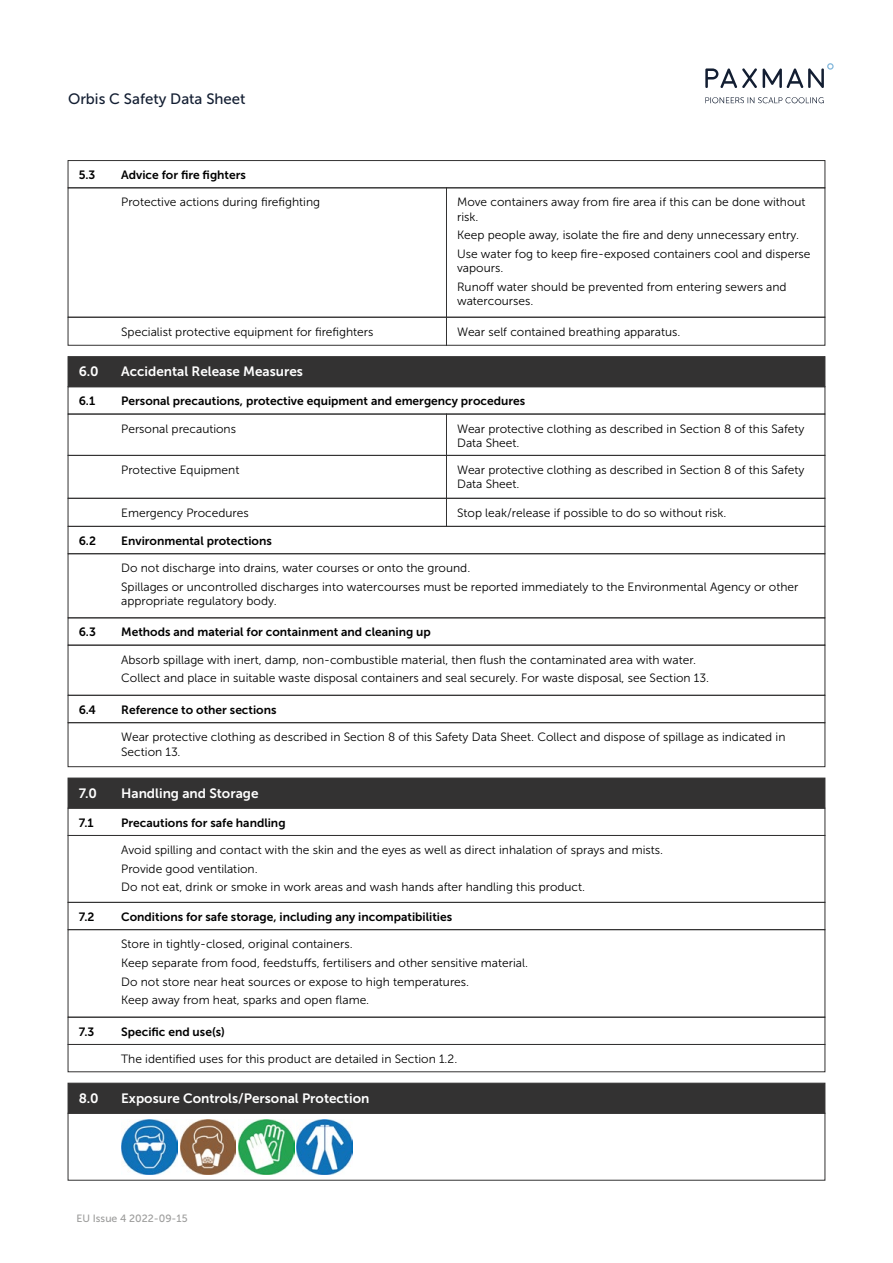
<style>
.page{position:relative;width:893px;height:1263px;background:#fff}
.page>*{position:absolute;margin:0;border:0;box-sizing:border-box;transform-origin:0 0}
.t1{font:15px "Museo Sans 500";color:#131e32}
.t2{font:13.5px "Museo Sans 700";color:#fff}
.t3{font:12px/18.6px "Museo Sans 300";color:#000}
.t4{font:12px "Museo Sans 700";color:#000}
.t5{font:10.5px "Museo Sans 500";color:#9d9d9c}
</style>
<div class="page">
<svg style="left:705px;top:68px;width:52px;height:20px"></svg>
<svg style="left:763px;top:63px;width:71px;height:25px"></svg>
<svg style="left:705px;top:97px;width:119px;height:6px"></svg>
<div style="left:68px;top:160px;width:757px;height:28px;border:1px solid #333232"></div>
<div style="left:68px;top:187px;width:379px;height:131px;border:1px solid #333232"></div>
<div style="left:68px;top:317px;width:379px;height:29px;border:1px solid #333232"></div>
<div style="left:446px;top:187px;width:379px;height:131px;border:1px solid #333232"></div>
<div style="left:446px;top:317px;width:379px;height:29px;border:1px solid #333232"></div>
<div style="left:68px;top:356px;width:757px;height:31px;background:#333232;border:1px solid #333232"></div>
<div style="left:68px;top:386px;width:757px;height:28px;border:1px solid #333232"></div>
<div style="left:68px;top:414px;width:379px;height:42px;border:1px solid #333232"></div>
<div style="left:68px;top:455px;width:379px;height:44px;border:1px solid #333232"></div>
<div style="left:446px;top:414px;width:379px;height:42px;border:1px solid #333232"></div>
<div style="left:446px;top:455px;width:379px;height:44px;border:1px solid #333232"></div>
<div style="left:68px;top:526px;width:757px;height:28px;border:1px solid #333232"></div>
<div style="left:68px;top:553px;width:757px;height:65px;border:1px solid #333232"></div>
<div style="left:68px;top:645px;width:757px;height:51px;border:1px solid #333232"></div>
<div style="left:68px;top:722px;width:757px;height:45px;border:1px solid #333232"></div>
<div style="left:68px;top:778px;width:757px;height:30px;background:#333232"></div>
<div style="left:68px;top:1083px;width:757px;height:30px;background:#333232;border:1px solid #333232"></div>
<div style="left:68px;top:808px;width:757px;height:28px;border:1px solid #333232"></div>
<div style="left:68px;top:1113px;width:757px;height:67px;border:1px solid #333232"></div>
<div style="left:68px;top:835px;width:757px;height:68px;border:1px solid #333232"></div>
<div style="left:68px;top:929px;width:757px;height:88px;border:1px solid #333232"></div>
<div style="left:68px;top:1017px;width:757px;height:28px;border:1px solid #333232"></div>
<div style="left:68px;top:1044px;width:757px;height:28px;border:1px solid #333232"></div>
<img style="left:122px;top:1119px;width:56px;height:56px">
<img style="left:180px;top:1119px;width:56px;height:56px">
<img style="left:238px;top:1119px;width:56px;height:56px">
<img style="left:297px;top:1119px;width:55px;height:56px">
<p class="t1" style="left:68px;top:90px;width:179px">Orbis C Safety Data Sheet</p>
<p class="t4" style="left:79px;top:168px;width:18px">5.3</p>
<p class="t4" style="left:121px;top:168px;width:126px">Advice for fire fighters</p>
<p class="t3" style="left:121px;top:193px;width:200px">Protective actions during firefighting</p>
<p class="t3" style="left:121px;top:322px;width:254px">Specialist protective equipment for firefighters</p>
<p class="t3" style="left:457px;top:195px;width:350px;line-height:14.4px">Move containers away from fire area if this can be done without risk.</p>
<p class="t3" style="left:457px;top:226px;width:355px">Keep people away, isolate the fire and deny unnecessary entry.<br>Use water fog to keep fire-exposed containers cool and disperse</p>
<p class="t3" style="left:457px;top:259px;width:331px">vapours.<br>Runoff water should be prevented from entering sewers and</p>
<p class="t3" style="left:457px;top:292px;width:78px">watercourses.</p>
<p class="t3" style="left:457px;top:322px;width:225px">Wear self contained breathing apparatus.</p>
<p class="t2" style="left:79px;top:364px;width:21px">6.0</p>
<p class="t2" style="left:121px;top:364px;width:183px">Accidental Release Measures</p>
<p class="t4" style="left:79px;top:394px;width:18px">6.1</p>
<p class="t4" style="left:121px;top:394px;width:405px">Personal precautions, protective equipment and emergency procedures</p>
<p class="t3" style="left:121px;top:419px;width:116px">Personal precautions</p>
<p class="t3" style="left:121px;top:461px;width:120px">Protective Equipment</p>
<p class="t3" style="left:457px;top:421px;width:349px;line-height:14.4px">Wear protective clothing as described in Section 8 of this Safety<br>Data Sheet.</p>
<p class="t3" style="left:457px;top:463px;width:349px;line-height:14.4px">Wear protective clothing as described in Section 8 of this Safety<br>Data Sheet.</p>
<p class="t3" style="left:121px;top:503px;width:129px">Emergency Procedures</p>
<p class="t4" style="left:79px;top:534px;width:19px">6.2</p>
<p class="t4" style="left:121px;top:534px;width:152px">Environmental protections</p>
<p class="t3" style="left:457px;top:503px;width:271px">Stop leak/release if possible to do so without risk.</p>
<p class="t3" style="left:121px;top:559px;width:679px">Do not discharge into drains, water courses or onto the ground.<br>Spillages or uncontrolled discharges into watercourses must be reported immediately to the Environmental Agency or other</p>
<p class="t3" style="left:121px;top:592px;width:157px">appropriate regulatory body.</p>
<p class="t4" style="left:79px;top:626px;width:19px">6.3</p>
<p class="t4" style="left:121px;top:626px;width:311px">Methods and material for containment and cleaning up</p>
<p class="t3" style="left:121px;top:650px;width:589px">Absorb spillage with inert, damp, non-combustible material, then flush the contaminated area with water.<br>Collect and place in suitable waste disposal containers and seal securely. For waste disposal, see Section 13.</p>
<p class="t4" style="left:79px;top:703px;width:19px">6.4</p>
<p class="t4" style="left:121px;top:703px;width:157px">Reference to other sections</p>
<p class="t3" style="left:121px;top:730px;width:666px;line-height:14.4px">Wear protective clothing as described in Section 8 of this Safety Data Sheet. Collect and dispose of spillage as indicated in<br>Section 13.</p>
<p class="t2" style="left:79px;top:785px;width:20px">7.0</p>
<p class="t2" style="left:121px;top:785px;width:139px">Handling and Storage</p>
<p class="t4" style="left:79px;top:816px;width:16px">7.1</p>
<p class="t4" style="left:121px;top:816px;width:166px">Precautions for safe handling</p>
<p class="t3" style="left:121px;top:841px;width:543px">Avoid spilling and contact with the skin and the eyes as well as direct inhalation of sprays and mists.<br>Provide good ventilation.<br>Do not eat, drink or smoke in work areas and wash hands after handling this product.</p>
<p class="t4" style="left:79px;top:910px;width:17px">7.2</p>
<p class="t4" style="left:121px;top:910px;width:333px">Conditions for safe storage, including any incompatibilities</p>
<p class="t3" style="left:121px;top:935px;width:408px">Store in tightly-closed, original containers.<br>Keep separate from food, feedstuffs, fertilisers and other sensitive material.<br>Do not store near heat sources or expose to high temperatures.<br>Keep away from heat, sparks and open flame.</p>
<p class="t4" style="left:79px;top:1025px;width:17px">7.3</p>
<p class="t4" style="left:121px;top:1025px;width:105px">Specific end use(s)</p>
<p class="t3" style="left:121px;top:1050px;width:338px">The identified uses for this product are detailed in Section 1.2.</p>
<p class="t2" style="left:79px;top:1091px;width:21px">8.0</p>
<p class="t2" style="left:121px;top:1091px;width:250px">Exposure Controls/Personal Protection</p>
<p class="t5" style="left:77px;top:1212px;width:113px">EU Issue 4 2022-09-15</p>
</div>
